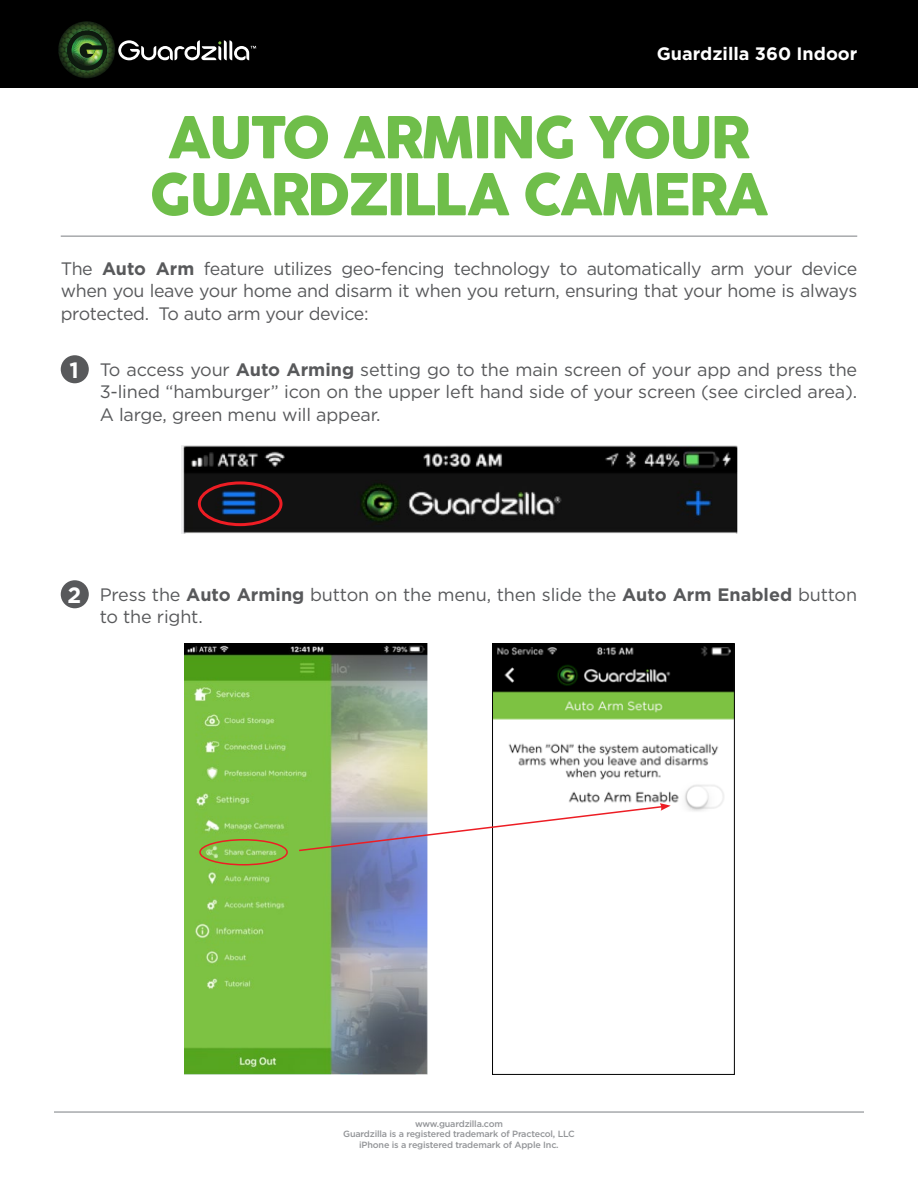
<style>
.page{position:relative;width:918px;height:1188px;background:#fff}
.page>*{position:absolute;margin:0;border:0;box-sizing:border-box;transform-origin:0 0}
.t1{font:57px/57px "COCOGOOSE";letter-spacing:-.05em;color:#6fbe4a;text-align:center}
.t2{font:18px/22.5px "Gotham HTF";letter-spacing:-.01em;color:#58595b;text-align:justify}
.t3{font:700 18px "Gotham HTF";color:#fff}
.t4{font:500 9px/10.5px "Gotham HTF";letter-spacing:-.02em;color:#939598;text-align:center}
.s1{font-weight:700}
.s2{font-weight:700;font-size:22.05px;color:#fff}
</style>
<div class="page">
<div style="left:0;top:0;width:918px;height:87px;background:#000"></div>
<img style="left:60px;top:21px;width:53px;height:19px">
<div style="left:67px;top:31px;width:40px;height:39px;background:#0e1a0f;border-radius:50%"></div>
<img style="left:72px;top:35px;width:31px;height:5px">
<svg style="left:58px;top:40px;width:198px;height:38px"></svg>
<hr style="left:54px;top:1111px;width:810px;height:2px;background:#a7a9ac">
<hr style="left:61px;top:235px;width:796px;height:2px;background:#a7a9ac">
<div style="left:61px;top:355px;width:28px;height:28px;background:#58595b;border-radius:50%"></div>
<img style="left:182px;top:445px;width:556px;height:88px">
<div style="left:198px;top:481px;width:85px;height:45px;border:3px solid #ed1d24;border-radius:50%"></div>
<div style="left:61px;top:580px;width:28px;height:28px;background:#58595b;border-radius:50%"></div>
<img style="left:185px;top:644px;width:242px;height:431px">
<div style="left:199px;top:839px;width:89px;height:27px;border:2px solid #ed1d24;border-radius:50%"></div>
<img style="left:494px;top:646px;width:239px;height:165px">
<div style="left:492px;top:644px;width:243px;height:431px;border:1px solid #000"></div>
<svg style="left:297px;top:803px;width:374px;height:49px"></svg>
<p class="t3" style="left:657px;top:44px;width:202px">Guardzilla 360 Indoor</p>
<h1 class="t1" style="left:149px;top:110px;width:621px">AUTO ARMING YOUR<br>GUARDZILLA CAMERA</h1>
<p class="t2" style="left:61px;top:257px;width:798px">The <span class="s1">Auto Arm</span> feature utilizes geo-fencing technology to automatically arm your device when you leave your home and disarm it when you return, ensuring that your home is always protected. To auto arm your device:</p>
<p class="t2" style="left:100px;top:358px;width:759px;text-indent:-30px"><span class="s2">1</span> To access your <span class="s1">Auto Arming</span> setting go to the main screen of your app and press the 3-lined “hamburger” icon on the upper left hand side of your screen (see circled area).<br>A large, green menu will appear.</p>
<p class="t2" style="left:100px;top:583px;width:759px;text-indent:-32px"><span class="s2">2</span> Press the <span class="s1">Auto Arming</span> button on the menu, then slide the <span class="s1">Auto Arm Enabled</span> button to the right.</p>
<p class="t4" style="left:343px;top:1118px;width:233px">www.guardzilla.com<br>Guardzilla is a registered trademark of Practecol, LLC iPhone is a registered trademark of Apple Inc.</p>
</div>
